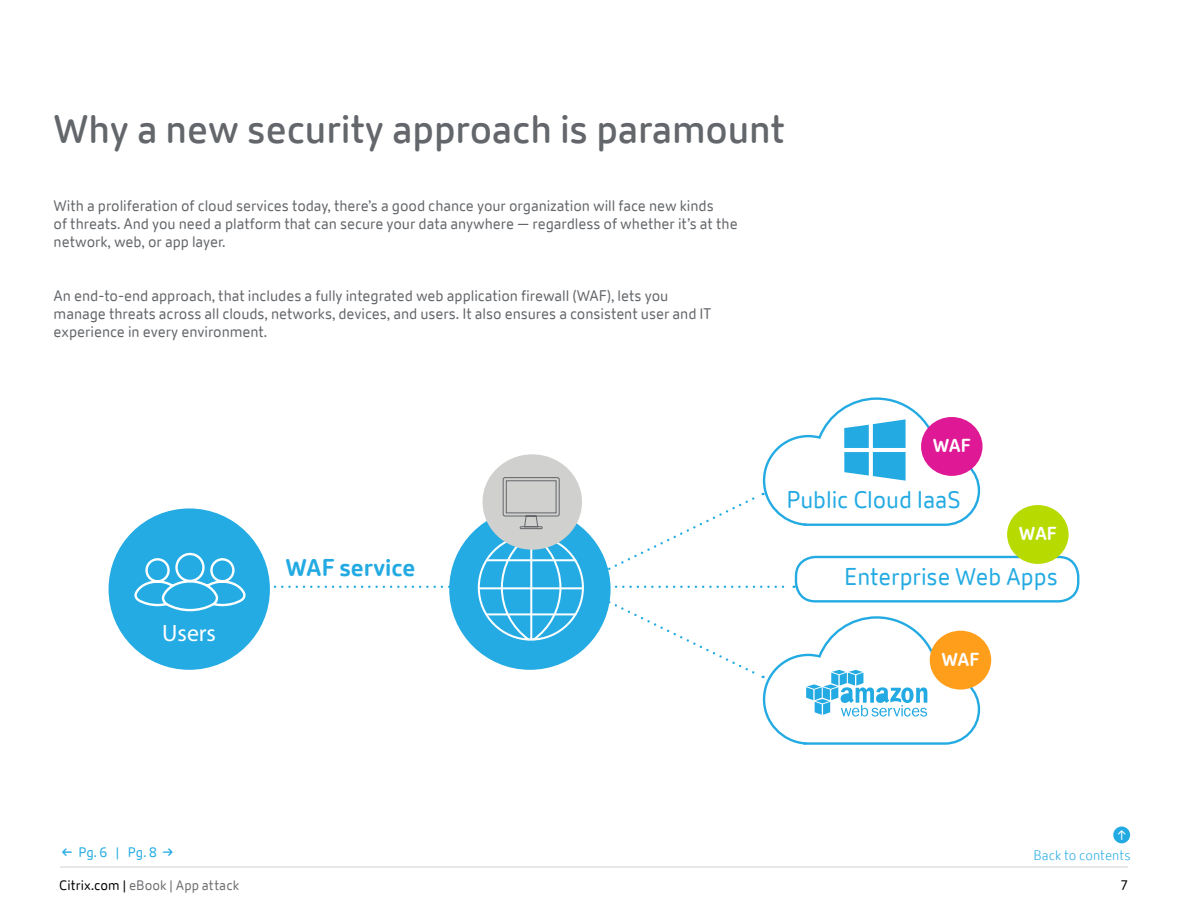
<style>
.page{position:relative;width:1188px;height:918px;background:#fff}
.page>*{position:absolute;margin:0;border:0;box-sizing:border-box;transform-origin:0 0}
.t1{font:600 39px "Citrix New Sans";letter-spacing:-.005em;color:#63666a}
.t2{font:23.7px "Citrix New Sans";letter-spacing:-.005em;color:#23aae2}
.t3{font:700 23.7px "Citrix New Sans";letter-spacing:-.005em;color:#23aae2}
.t4{font:23.7px "Myriad Pro";color:#fff}
.t5{font:700 18.3px "Citrix New Sans";letter-spacing:-.02em;color:#fff}
.t6{font:15px/18px "Citrix New Sans";letter-spacing:-.005em;color:#63666a}
.t7{font:13.5px "Citrix New Sans";letter-spacing:.005em;color:#6d6e71}
.t8{font:300 13.5px "Citrix New Sans";color:#23aae2}
.t9{font:13.5px "Citrix New Sans";color:#23aae2}
.t10{font:13.5px "Citrix New Sans";color:#000}
.t11{font:13.5px "Citrix New Sans";color:#fff}
.s1{font-weight:600}
.s2{color:#000}
</style>
<div class="page">
<hr style="left:60px;top:867px;width:1068px;height:1px;background:#d0d0ce">
<div style="left:1113px;top:827px;width:17px;height:16px;background:#23aae2;border-radius:50%"></div>
<div style="left:109px;top:508px;width:161px;height:162px;background:#24abe3;border-radius:50%"></div>
<svg style="left:134px;top:552px;width:112px;height:60px"></svg>
<div style="left:795px;top:556px;width:284px;height:47px;border:2px solid #23aae2;border-radius:20px"></div>
<div style="left:930px;top:631px;width:61px;height:59px;background:#ff9e1b;border-radius:50%"></div>
<div style="left:1007px;top:505px;width:62px;height:59px;background:#b7db00;border-radius:50%"></div>
<svg style="left:268px;top:397px;width:713px;height:348px"></svg>
<h1 class="t1" style="left:54px;top:107px;width:733px">Why a new security approach is paramount</h1>
<p class="t6" style="left:54px;top:197px;width:686px">With a proliferation of cloud services today, there’s a good chance your organization will face new kinds<br>of threats. And you need a platform that can secure your data anywhere — regardless of whether it’s at the network, web, or app layer.</p>
<p class="t6" style="left:54px;top:287px;width:659px">An end-to-end approach, that includes a fully integrated web application firewall (WAF), lets you manage threats across all clouds, networks, devices, and users. It also ensures a consistent user and IT experience in every environment.</p>
<h2 class="t4" style="left:162px;top:619px;width:55px">Users</h2>
<h2 class="t3" style="left:286px;top:553px;width:131px">WAF service</h2>
<p class="t5" style="left:933px;top:434px;width:39px">WAF</p>
<h2 class="t2" style="left:786px;top:487px;width:176px">Public Cloud IaaS</h2>
<p class="t5" style="left:1019px;top:522px;width:39px">WAF</p>
<h2 class="t2" style="left:844px;top:564px;width:215px">Enterprise Web Apps</h2>
<p class="t5" style="left:942px;top:648px;width:39px">WAF</p>
<p class="t9" style="left:62px;top:845px;width:114px"><span class="s1">←</span> Pg. 6 | Pg. 8 <span class="s1">→</span></p>
<p class="t11" style="left:1117px;top:828px;width:10px">↑</p>
<p class="t8" style="left:1033px;top:847px;width:99px">Back to contents</p>
<p class="t7" style="left:59px;top:878px;width:182px"><span class="s2">Citrix.com |</span> eBook | App attack</p>
<p class="t10" style="left:1120px;top:878px;width:9px">7</p>
</div>
